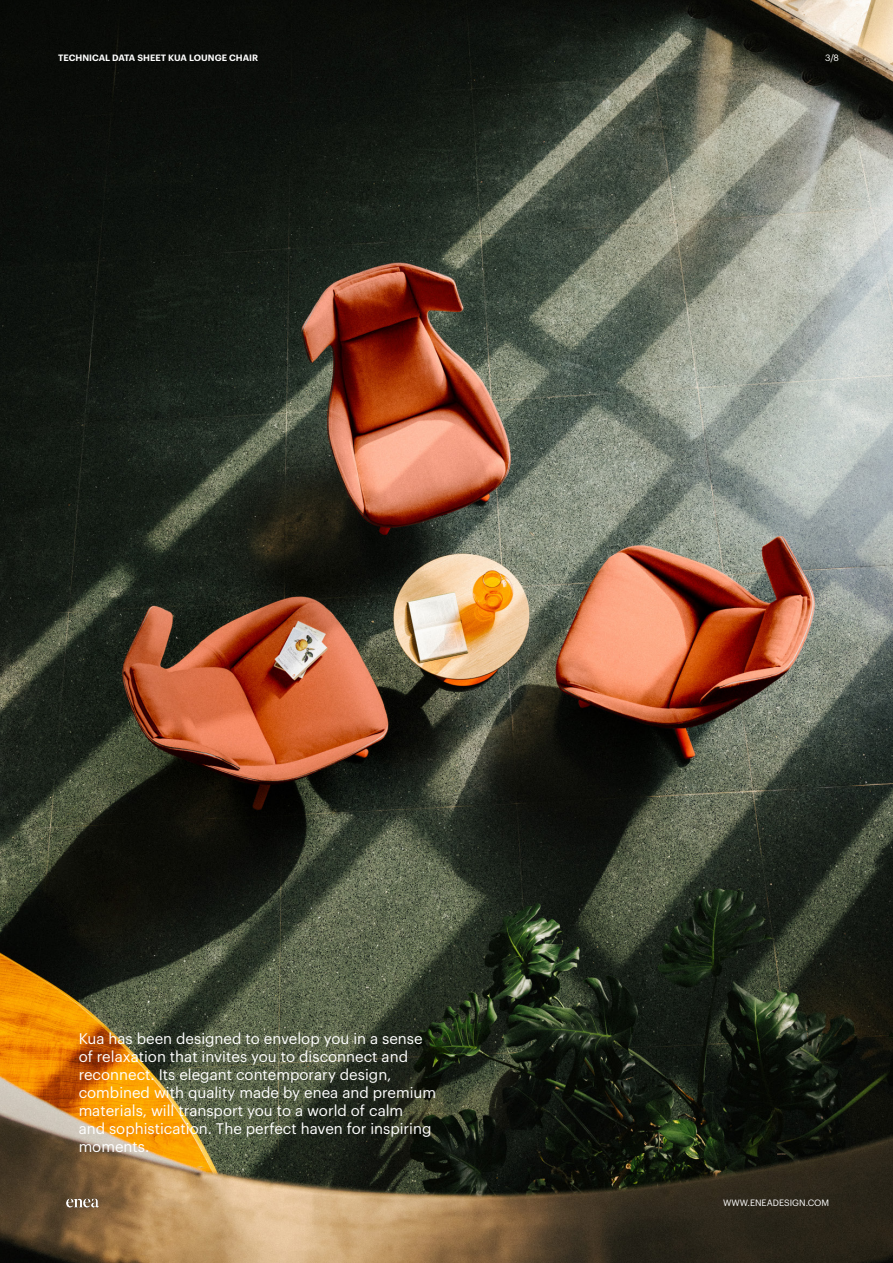
<style>
.page{position:relative;width:893px;height:1263px;background:#fff}
.page>*{position:absolute;margin:0;border:0;box-sizing:border-box;transform-origin:0 0}
.t1{font:15px/18px "Graphik";color:#fff}
.t2{font:600 9px "Graphik";color:#fff}
.t3{font:9px "Graphik";color:#fff}
</style>
<div class="page">
<img style="left:0;top:0;width:893px;height:1263px">
<img style="left:67px;top:1199px;width:32px;height:9px">
<p class="t2" style="left:58px;top:51px;width:201px">TECHNICAL DATA SHEET KUA LOUNGE CHAIR</p>
<p class="t3" style="left:825px;top:51px;width:15px">3/8</p>
<p class="t1" style="left:79px;top:1028px;width:359px">Kua has been designed to envelop you in a sense of relaxation that invites you to disconnect and reconnect. Its elegant contemporary design, combined with quality made by enea and premium materials, will transport you to a world of calm<br>and sophistication. The perfect haven for inspiring moments.</p>
<p class="t3" style="left:723px;top:1196px;width:108px">WWW.ENEADESIGN.COM</p>
</div>
